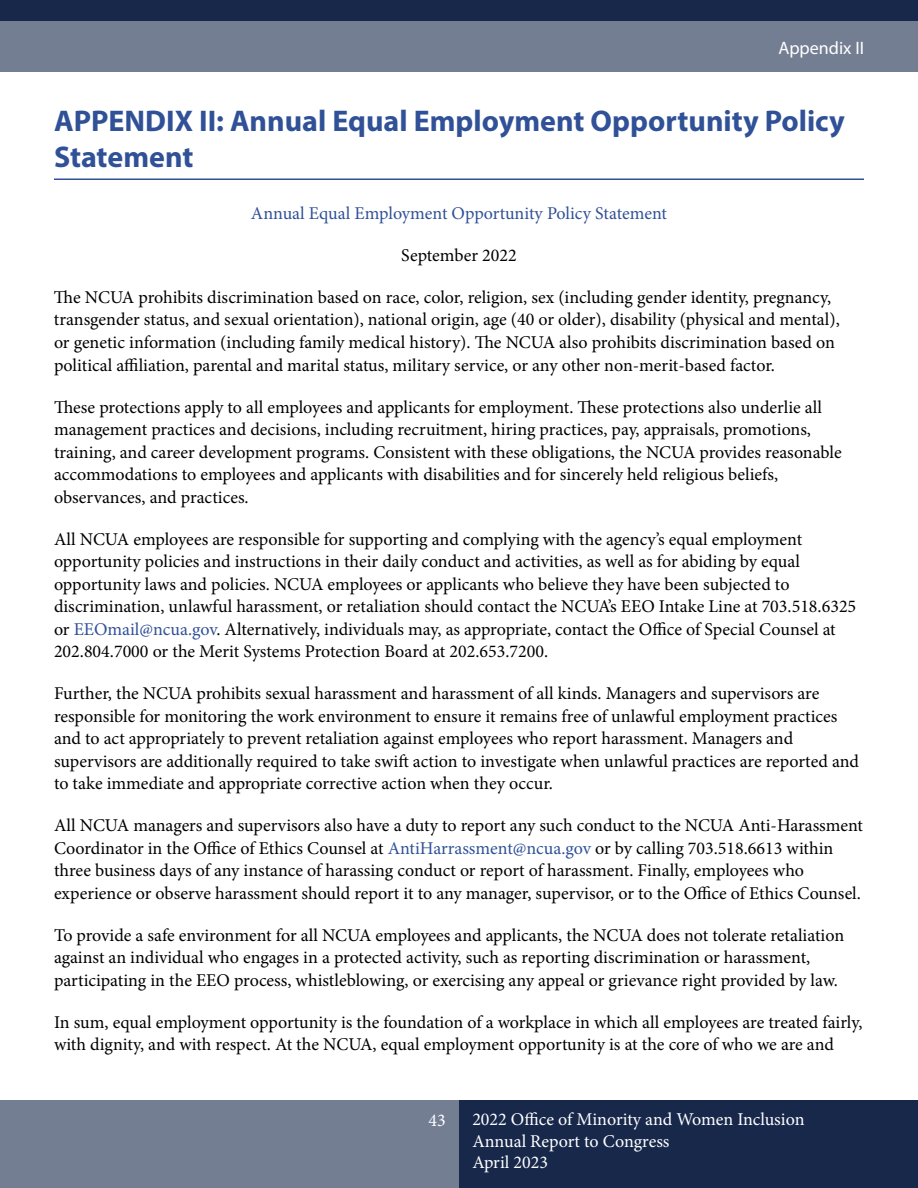
<style>
.page{position:relative;width:918px;height:1188px;background:#fff}
.page>*{position:absolute;margin:0;border:0;box-sizing:border-box;transform-origin:0 0}
.t1{font:700 30px/36px "Myriad Pro";color:#305197}
.body_text{font:18px/22.5px "Minion Pro";color:#000}
.t2{font:18px/21.6px "Minion Pro";color:#fff}
.t3{font:18px "Minion Pro";color:#305197}
.body_text_-_centered{font:18px "Minion Pro";color:#000}
.t4{font:18px "Myriad Pro";color:#fff}
.s1{color:#305197}
</style>
<div class="page">
<div style="left:0;top:0;width:918px;height:22px;background:#18284b"></div>
<div style="left:0;top:22px;width:918px;height:50px;background:#747e93"></div>
<div style="left:0;top:1100px;width:459px;height:88px;background:#747e93"></div>
<div style="left:459px;top:1100px;width:459px;height:88px;background:#18284b"></div>
<hr style="left:54px;top:178px;width:810px;height:2px;background:#305197">
<p class="t4" style="left:778px;top:36px;width:87px">Appendix II</p>
<h2 class="t1" style="left:54px;top:101px;width:792px">APPENDIX II: Annual Equal Employment Opportunity Policy<br>Statement</h2>
<h3 class="t3" style="left:251px;top:201px;width:418px">Annual Equal Employment Opportunity Policy Statement</h3>
<p class="body_text_-_centered" style="left:401px;top:243px;width:117px">September 2022</p>
<p class="body_text" style="left:54px;top:286px;width:787px">The NCUA prohibits discrimination based on race, color, religion, sex (including gender identity, pregnancy, transgender status, and sexual orientation), national origin, age (40 or older), disability (physical and mental), or genetic information (including family medical history). The NCUA also prohibits discrimination based on political affiliation, parental and marital status, military service, or any other non-merit-based factor.</p>
<p class="body_text" style="left:54px;top:396px;width:789px">These protections apply to all employees and applicants for employment. These protections also underlie all management practices and decisions, including recruitment, hiring practices, pay, appraisals, promotions, training, and career development programs. Consistent with these obligations, the NCUA provides reasonable accommodations to employees and applicants with disabilities and for sincerely held religious beliefs, observances, and practices.</p>
<p class="body_text" style="left:54px;top:528px;width:804px">All NCUA employees are responsible for supporting and complying with the agency’s equal employment opportunity policies and instructions in their daily conduct and activities, as well as for abiding by equal opportunity laws and policies. NCUA employees or applicants who believe they have been subjected to discrimination, unlawful harassment, or retaliation should contact the NCUA’s EEO Intake Line at 703.518.6325 or <span class="s1">EEOmail@ncua.gov</span>. Alternatively, individuals may, as appropriate, contact the Office of Special Counsel at 202.804.7000 or the Merit Systems Protection Board at 202.653.7200.</p>
<p class="body_text" style="left:54px;top:682px;width:807px">Further, the NCUA prohibits sexual harassment and harassment of all kinds. Managers and supervisors are responsible for monitoring the work environment to ensure it remains free of unlawful employment practices and to act appropriately to prevent retaliation against employees who report harassment. Managers and supervisors are additionally required to take swift action to investigate when unlawful practices are reported and to take immediate and appropriate corrective action when they occur.</p>
<p class="body_text" style="left:54px;top:814px;width:811px">All NCUA managers and supervisors also have a duty to report any such conduct to the NCUA Anti-Harassment Coordinator in the Office of Ethics Counsel at <span class="s1">AntiHarrassment@ncua.gov</span> or by calling 703.518.6613 within three business days of any instance of harassing conduct or report of harassment. Finally, employees who experience or observe harassment should report it to any manager, supervisor, or to the Office of Ethics Counsel.</p>
<p class="body_text" style="left:54px;top:924px;width:792px">To provide a safe environment for all NCUA employees and applicants, the NCUA does not tolerate retaliation against an individual who engages in a protected activity, such as reporting discrimination or harassment, participating in the EEO process, whistleblowing, or exercising any appeal or grievance right provided by law.</p>
<p class="body_text" style="left:54px;top:1011px;width:810px">In sum, equal employment opportunity is the foundation of a workplace in which all employees are treated fairly, with dignity, and with respect. At the NCUA, equal employment opportunity is at the core of who we are and</p>
<p class="t2" style="left:428px;top:1109px;width:19px">43</p>
<p class="t2" style="left:472px;top:1109px;width:334px">2022 Office of Minority and Women Inclusion<br>Annual Report to Congress<br>April 2023</p>
</div>
